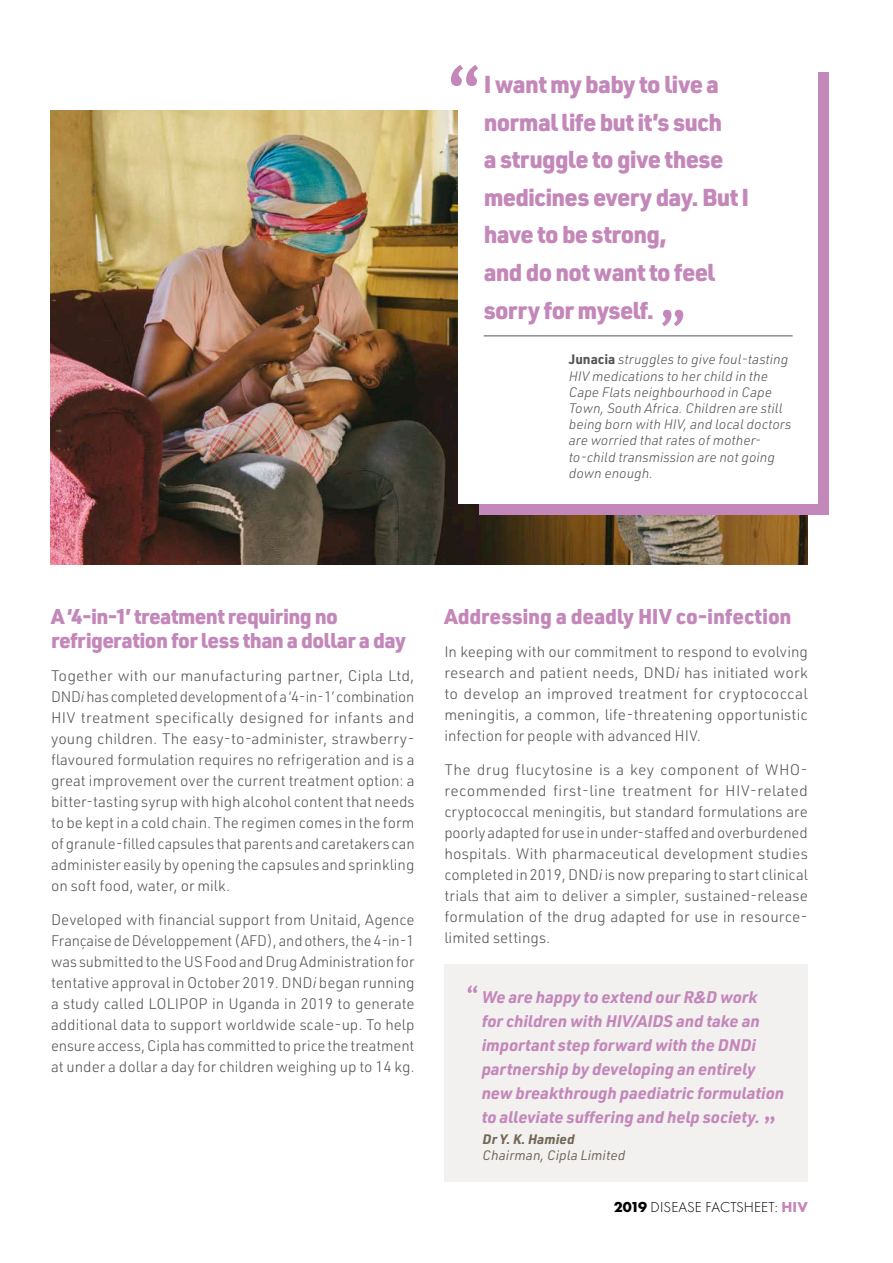
<style>
.page{position:relative;width:893px;height:1263px;background:#fff}
.page>*{position:absolute;margin:0;border:0;box-sizing:border-box;transform-origin:0 0}
.Titre_Exergue{font:700 67.5px "Trebuchet MS";color:#c487ba}
.Exergue_Maladie{font:700 52.5px "Trebuchet MS";color:#c487ba}
.Exergue_Maladie-2{font:900 24px/37.5px "URWDIN";letter-spacing:-.03em;color:#c487ba}
.Titre_1{font:900 21px/24px "URWDIN";letter-spacing:-.02em;color:#c487ba}
.Body_box{font:italic 700 16.5px/24px "URWDIN";letter-spacing:-.005em;color:#c487ba}
.Body{font:300 15px/21px "URWDIN";color:#555554;text-align:justify}
.bullets{font:300 15px "Futura PT";letter-spacing:.01em;color:#000}
.Legende{font:italic 300 13.5px/16.2px "URWDIN";color:#555554}
.Signature_box{font:italic 13.5px/16.5px "URWDIN";color:#746757}
.s1{font-weight:700;font-style:normal}
.s2{font-style:italic}
.s3{font-family:"Trebuchet MS";font-style:normal;font-size:24px}
.s4{font-weight:700}
.s5{font-weight:700;color:#c487ba}
</style>
<div class="page">
<div style="left:444px;top:964px;width:364px;height:217px;background:#f3f1f0"></div>
<img style="left:51px;top:111px;width:757px;height:454px">
<div style="left:479px;top:72px;width:350px;height:442px;background:#c487ba"></div>
<div style="left:458px;top:51px;width:360px;height:452px;background:#fff"></div>
<hr style="left:484px;top:335px;width:309px;height:1px;background:#555554">
<p class="Titre_Exergue" style="left:444px;top:48px;width:41px">“</p>
<p class="Exergue_Maladie-2" style="left:484px;top:65px;width:267px">I want my baby to live a normal life but it’s such<br>a struggle to give these medicines every day. But I have to be strong,<br>and do not want to feel sorry for myself.</p>
<p class="Exergue_Maladie" style="left:657px;top:297px;width:32px">”</p>
<p class="Legende" style="left:569px;top:351px;width:224px"><span class="s1">Junacia</span> struggles to give foul-tasting HIV medications to her child in the Cape Flats neighbourhood in Cape Town, South Africa. Children are still being born with HIV, and local doctors are worried that rates of mother&shy;to-child transmission are not going down enough.</p>
<p class="Titre_1" style="left:51px;top:603px;width:356px">A ‘4-in-1’ treatment requiring no refrigeration for less than a dollar a day</p>
<p class="Body" style="left:51px;top:665px;width:365px">Together with our manufacturing partner, Cipla Ltd, DND<span class="s2">i</span> has completed development of a ‘4-in-1’ combination HIV treatment specifically designed for infants and young children. The easy-to-administer, strawberry&shy;flavoured formulation requires no refrigeration and is a great improvement over the current treatment option: a bitter‑tasting syrup with high alcohol content that needs to be kept in a cold chain. The regimen comes in the form of granule-filled capsules that parents and caretakers can administer easily by opening the capsules and sprinkling on soft food, water, or milk.</p>
<p class="Body" style="left:51px;top:909px;width:365px">Developed with financial support from Unitaid, Agence Française de Développement (AFD), and others, the 4-in-1 was submitted to the US Food and Drug Administration for tentative approval in October 2019. DND<span class="s2">i</span> began running a study called LOLIPOP in Uganda in 2019 to generate additional data to support worldwide scale-up. To help ensure access, Cipla has committed to price the treatment at under a dollar a day for children weighing up to 14 kg.</p>
<p class="Titre_1" style="left:444px;top:603px;width:349px">Addressing a deadly HIV co-infection</p>
<p class="Body" style="left:444px;top:641px;width:365px">In keeping with our commitment to respond to evolving research and patient needs, DND<span class="s2">i</span> has initiated work to develop an improved treatment for cryptococcal meningitis, a common, life-threatening opportunistic infection for people with advanced HIV.</p>
<p class="Body" style="left:444px;top:759px;width:365px">The drug flucytosine is a key component of WHO&shy;recommended first-line treatment for HIV-related cryptococcal meningitis, but standard formulations are poorly adapted for use in under-staffed and overburdened hospitals. With pharmaceutical development studies completed in 2019, DND<span class="s2">i</span> is now preparing to start clinical trials that aim to deliver a simpler, sustained-release formulation of the drug adapted for use in resource&shy;limited settings.</p>
<p class="Body_box" style="left:482px;top:984px;width:304px;text-indent:-16px"><span class="s3">“</span>We are happy to extend our R&amp;D work<br>for children with HIV/AIDS and take an important step forward with the DNDi partnership by developing an entirely new breakthrough paediatric formulation to alleviate suffering and help society. <span class="s3">”</span></p>
<p class="Signature_box" style="left:483px;top:1130px;width:144px"><span class="s4">Dr Y. K. Hamied<br></span>Chairman, Cipla Limited</p>
<p class="bullets" style="left:614px;top:1198px;width:196px"><span class="s4">2019</span> DISEASE FACTSHEET: <span class="s5">HIV</span></p>
</div>
